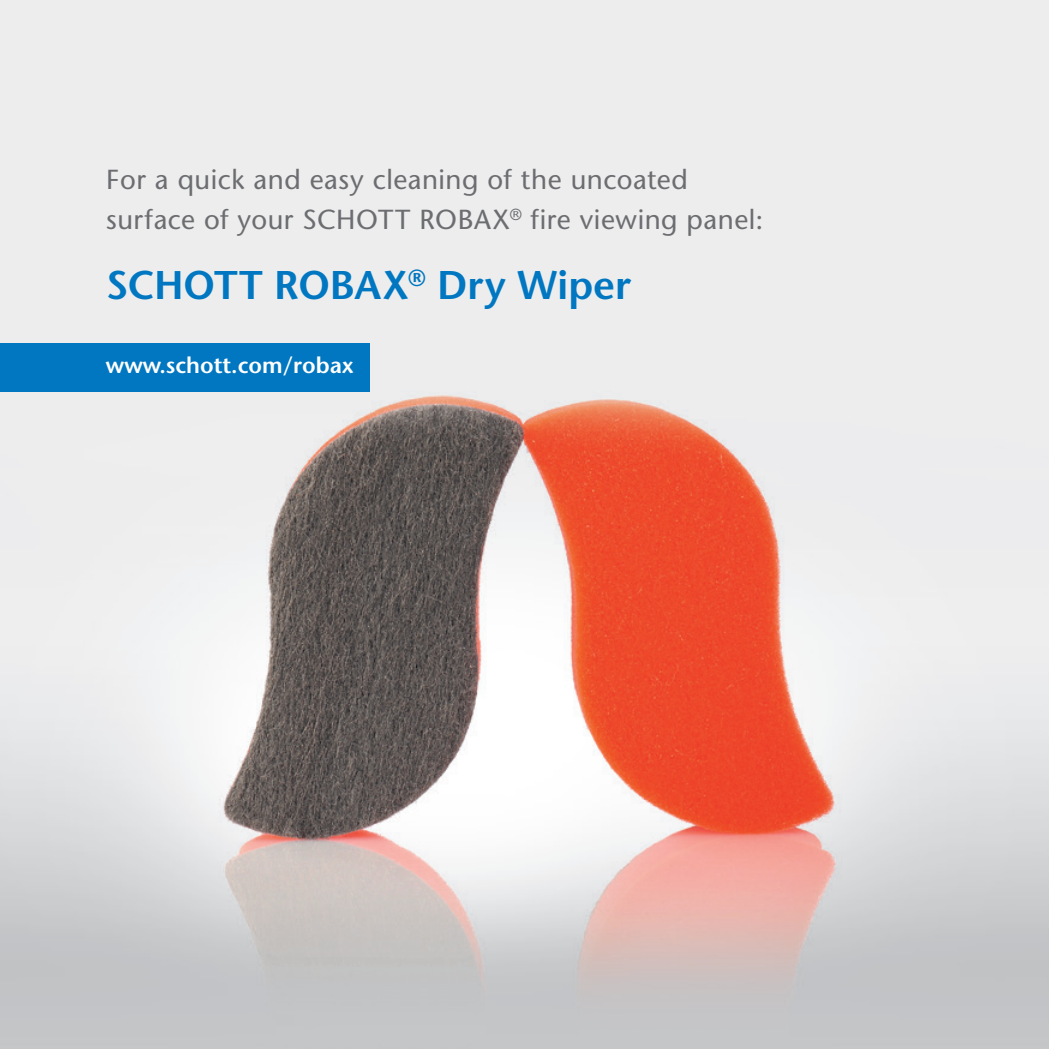
<style>
.page{position:relative;width:1049px;height:1049px;background:#fff}
.page>*{position:absolute;margin:0;border:0;box-sizing:border-box;transform-origin:0 0}
.t1{font:600 40px "Stone Sans Std";color:#0077c0}
.t2{font:500 27.5px/40px "Stone Sans Std";letter-spacing:.02em;color:#6b6d70}
.t3{font:600 22.5px "Stone Sans Std";color:#fff}
</style>
<div class="page">
<img style="left:0;top:0;width:1049px;height:1049px">
<div style="left:0;top:343px;width:370px;height:48px;background:#0077c0"></div>
<p class="t2" style="left:106px;top:159px;width:659px">For a quick and easy cleaning of the uncoated surface of your SCHOTT ROBAX<sup>®</sup> fire viewing panel:</p>
<h1 class="t1" style="left:106px;top:261px;width:526px">SCHOTT ROBAX<sup>®</sup> Dry Wiper</h1>
<p class="t3" style="left:106px;top:351px;width:249px">www.schott.com/robax</p>
</div>
